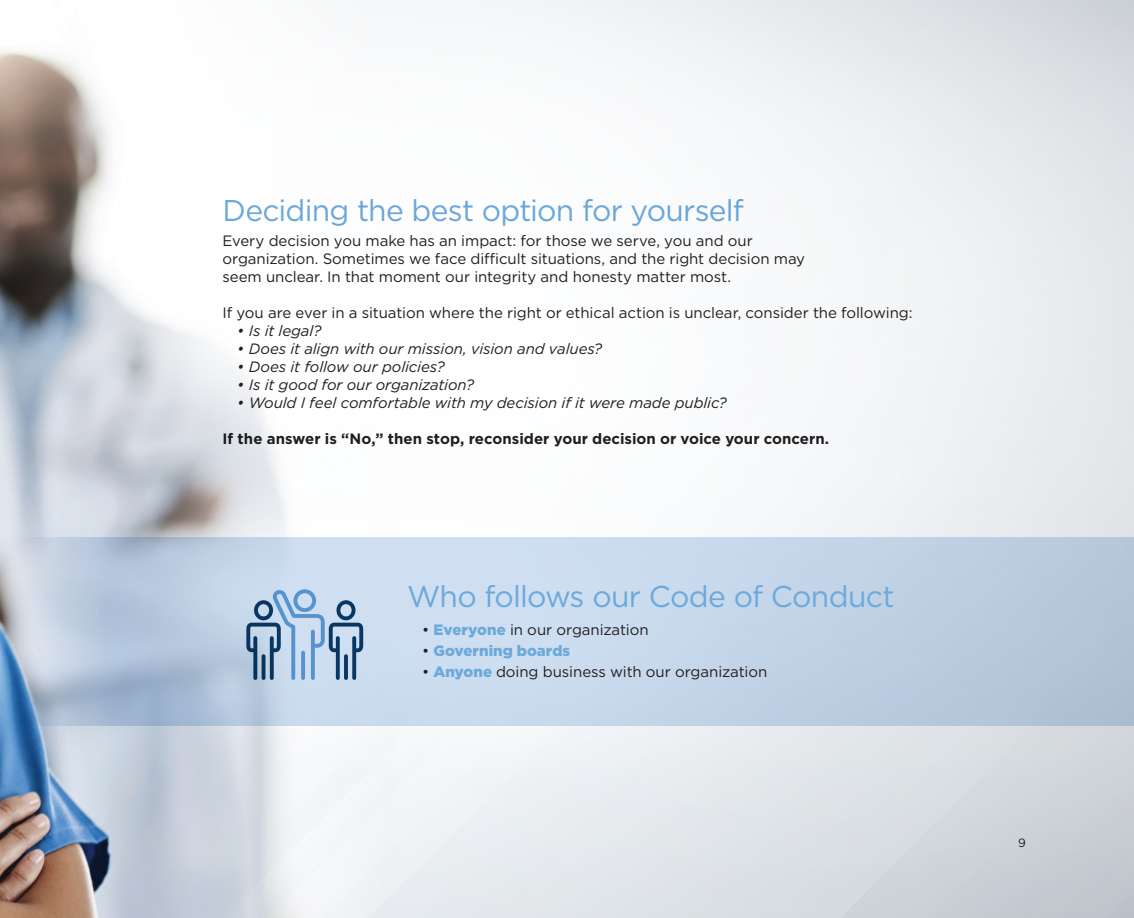
<style>
.page{position:relative;width:1134px;height:918px;background:#fff}
.page>*{position:absolute;margin:0;border:0;box-sizing:border-box;transform-origin:0 0}
.t1{font:30px "Gotham";letter-spacing:-.025em;color:#6ca9db}
.t2{font:15px/18px "Gotham";letter-spacing:-.005em;color:#231f20}
.t3{font:italic 15px "Gotham";letter-spacing:-.005em;color:#231f20}
.t4{font:700 15px "Gotham";color:#231f20}
.t5{font:900 15px "Gotham";letter-spacing:.005em;color:#6ca9db}
.t6{font:12px "Gotham";color:#231f20}
.s1{font-weight:900;color:#6ca9db}
.s2{font-weight:400;color:#231f20}
</style>
<div class="page">
<img style="left:0;top:0;width:395px;height:918px">
<img style="left:0;top:170px;width:807px;height:367px">
<img style="left:4px;top:432px;width:818px;height:405px">
<svg style="left:0;top:537px;width:1134px;height:189px;background:#bfd0e4"></svg>
<svg style="left:246px;top:589px;width:117px;height:91px;background:#9bb5d1"></svg>
<svg style="left:301px;top:651px;width:4px;height:29px"></svg>
<h1 class="t1" style="left:222px;top:192px;width:523px">Deciding the best option for yourself</h1>
<p class="t2" style="left:222px;top:232px;width:584px">Every decision you make has an impact: for those we serve, you and our organization. Sometimes we face difficult situations, and the right decision may seem unclear. In that moment our integrity and honesty matter most.</p>
<p class="t2" style="left:222px;top:304px;width:692px">If you are ever in a situation where the right or ethical action is unclear, consider the following:</p>
<p class="t3" style="left:237px;top:321px;width:86px">• Is it legal?</p>
<p class="t3" style="left:237px;top:339px;width:367px">• Does it align with our mission, vision and values?</p>
<p class="t3" style="left:237px;top:357px;width:209px">• Does it follow our policies?</p>
<p class="t3" style="left:237px;top:375px;width:238px">• Is it good for our organization?</p>
<p class="t3" style="left:237px;top:393px;width:491px">• Would I feel comfortable with my decision if it were made public?</p>
<p class="t4" style="left:222px;top:429px;width:608px">If the answer is “No,” then stop, reconsider your decision or voice your concern.</p>
<h1 class="t1" style="left:407px;top:578px;width:489px">Who follows our Code of Conduct</h1>
<p class="t2" style="left:422px;top:621px;width:228px">• <span class="s1">Everyone</span> in our organization</p>
<p class="t5" style="left:422px;top:641px;width:150px"><span class="s2">•</span> Governing boards</p>
<p class="t2" style="left:422px;top:663px;width:347px">• <span class="s1">Anyone</span> doing business with our organization</p>
<p class="t6" style="left:1018px;top:835px;width:9px">9</p>
</div>
